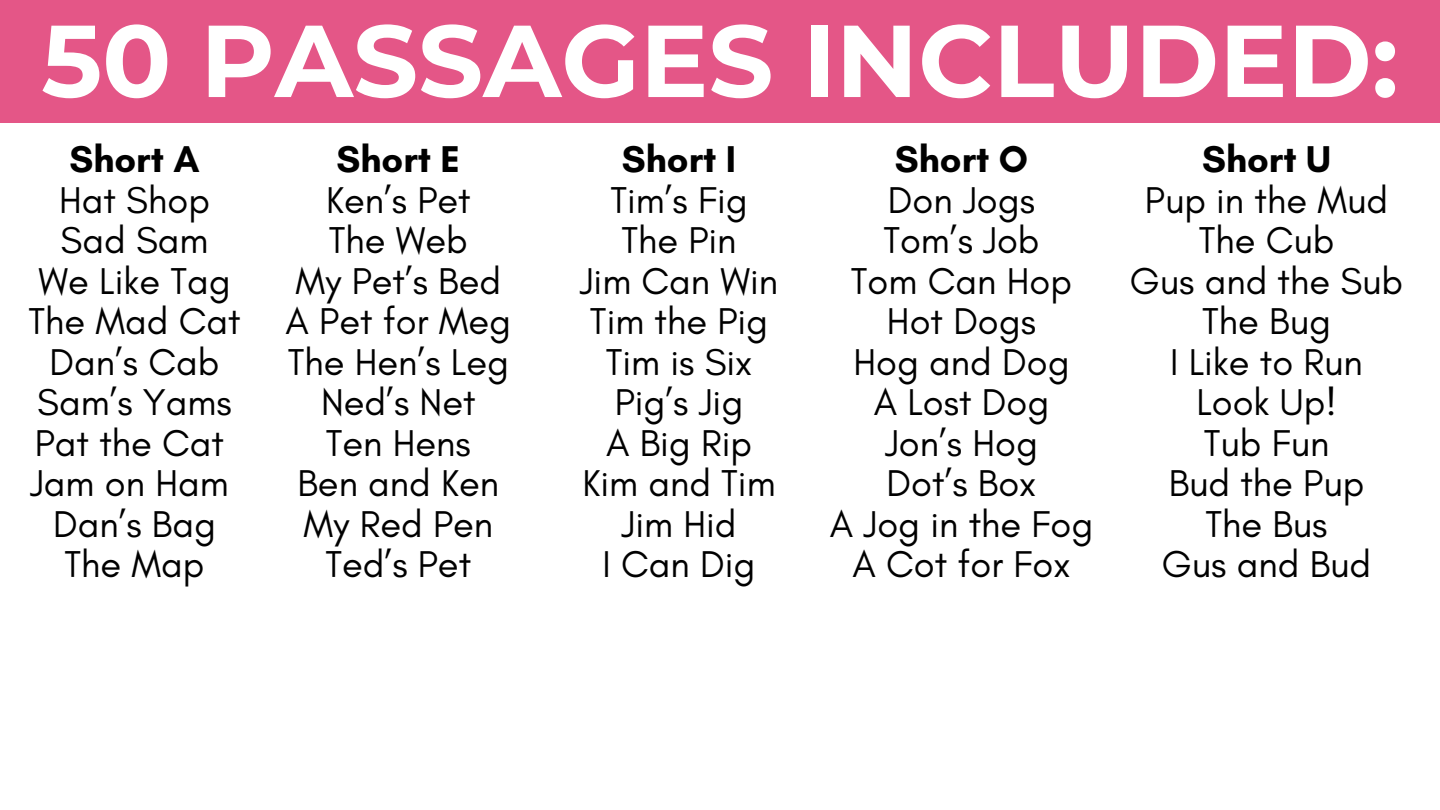
<style>
.page{position:relative;width:1440px;height:810px;background:#fff}
.page>*{position:absolute;margin:0;border:0;box-sizing:border-box;transform-origin:0 0}
.t1{font:700 102px "Montserrat";color:#fff}
.t2{font:38px "Glacial Indifference";color:#000}
.t3{font:700 38px "Glacial Indifference";color:#000}
</style>
<div class="page">
<div style="left:1px;top:0;width:1439px;height:122px;background:#e45687"></div>
<p class="t1" style="left:41px;top:-2px;width:1359px">50 PASSAGES INCLUDED:</p>
<p class="t3" style="left:69px;top:136px;width:132px">Short A</p>
<p class="t2" style="left:59px;top:177px;width:152px">Hat Shop</p>
<p class="t2" style="left:61px;top:217px;width:149px">Sad Sam</p>
<p class="t2" style="left:39px;top:258px;width:194px">We Like Tag</p>
<p class="t2" style="left:28px;top:298px;width:214px">The Mad Cat</p>
<p class="t2" style="left:50px;top:339px;width:171px">Dan’s Cab</p>
<p class="t2" style="left:37px;top:379px;width:196px">Sam’s Yams</p>
<p class="t2" style="left:35px;top:420px;width:191px">Pat the Cat</p>
<p class="t2" style="left:30px;top:460px;width:200px">Jam on Ham</p>
<p class="t2" style="left:53px;top:501px;width:164px">Dan’s Bag</p>
<p class="t2" style="left:65px;top:541px;width:142px">The Map</p>
<p class="t3" style="left:337px;top:136px;width:125px">Short E</p>
<p class="t2" style="left:326px;top:177px;width:146px">Ken’s Pet</p>
<p class="t2" style="left:329px;top:217px;width:141px">The Web</p>
<p class="t2" style="left:296px;top:258px;width:207px">My Pet’s Bed</p>
<p class="t2" style="left:286px;top:298px;width:227px">A Pet for Meg</p>
<p class="t2" style="left:288px;top:339px;width:223px">The Hen’s Leg</p>
<p class="t2" style="left:321px;top:379px;width:156px">Ned’s Net</p>
<p class="t2" style="left:326px;top:420px;width:147px">Ten Hens</p>
<p class="t2" style="left:297px;top:460px;width:203px">Ben and Ken</p>
<p class="t2" style="left:304px;top:501px;width:191px">My Red Pen</p>
<p class="t2" style="left:326px;top:541px;width:147px">Ted’s Pet</p>
<p class="t3" style="left:622px;top:136px;width:116px">Short I</p>
<p class="t2" style="left:610px;top:177px;width:139px">Tim’s Fig</p>
<p class="t2" style="left:621px;top:217px;width:117px">The Pin</p>
<p class="t2" style="left:580px;top:258px;width:200px">Jim Can Win</p>
<p class="t2" style="left:590px;top:298px;width:180px">Tim the Pig</p>
<p class="t2" style="left:606px;top:339px;width:148px">Tim is Six</p>
<p class="t2" style="left:615px;top:379px;width:130px">Pig’s Jig</p>
<p class="t2" style="left:606px;top:420px;width:148px">A Big Rip</p>
<p class="t2" style="left:582px;top:460px;width:195px">Kim and Tim</p>
<p class="t2" style="left:622px;top:501px;width:116px">Jim Hid</p>
<p class="t2" style="left:603px;top:541px;width:154px">I Can Dig</p>
<p class="t3" style="left:895px;top:136px;width:135px">Short O</p>
<p class="t2" style="left:888px;top:177px;width:149px">Don Jogs</p>
<p class="t2" style="left:883px;top:217px;width:158px">Tom’s Job</p>
<p class="t2" style="left:851px;top:258px;width:223px">Tom Can Hop</p>
<p class="t2" style="left:887px;top:298px;width:151px">Hot Dogs</p>
<p class="t2" style="left:853px;top:339px;width:218px">Hog and Dog</p>
<p class="t2" style="left:874px;top:379px;width:177px">A Lost Dog</p>
<p class="t2" style="left:885px;top:420px;width:154px">Jon’s Hog</p>
<p class="t2" style="left:887px;top:460px;width:151px">Dot’s Box</p>
<p class="t2" style="left:830px;top:501px;width:265px">A Jog in the Fog</p>
<p class="t2" style="left:853px;top:541px;width:219px">A Cot for Fox</p>
<p class="t3" style="left:1202px;top:136px;width:130px">Short U</p>
<p class="t2" style="left:1145px;top:177px;width:245px">Pup in the Mud</p>
<p class="t2" style="left:1199px;top:217px;width:137px">The Cub</p>
<p class="t2" style="left:1130px;top:258px;width:275px">Gus and the Sub</p>
<p class="t2" style="left:1202px;top:298px;width:130px">The Bug</p>
<p class="t2" style="left:1170px;top:339px;width:194px">I Like to Run</p>
<p class="t2" style="left:1196px;top:379px;width:142px">Look Up!</p>
<p class="t2" style="left:1204px;top:420px;width:127px">Tub Fun</p>
<p class="t2" style="left:1169px;top:460px;width:197px">Bud the Pup</p>
<p class="t2" style="left:1205px;top:501px;width:124px">The Bus</p>
<p class="t2" style="left:1162px;top:541px;width:211px">Gus and Bud</p>
</div>
